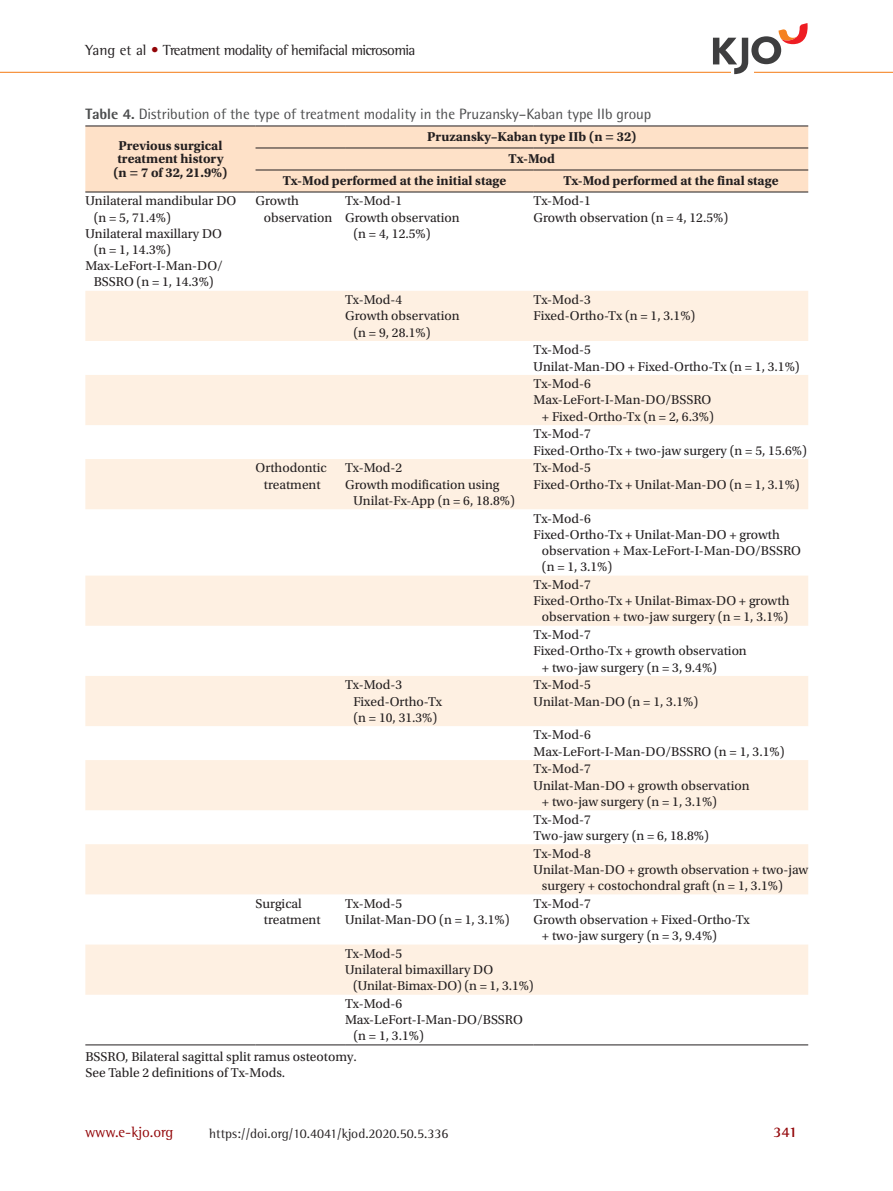
<style>
.page{position:relative;width:893px;height:1191px;background:#fff}
.page>*{position:absolute;margin:0;border:0;box-sizing:border-box;transform-origin:0 0}
.t1{font:15px "Rotis Semi Sans Std";color:#4b4c4d}
.t2{font:15px "Rotis Semi Serif Std";letter-spacing:-.04em;color:#231f20}
.t3{font:15px "Rotis Semi Serif Std";color:#920407}
.t4{font:700 15px "Rotis Semi Serif Std";color:#920407}
.t5{font:13.5px/16.2px "Utopia Std";color:#231f20}
.t6{font:700 13.5px/13.5px "Utopia Std";color:#231f20;text-align:center}
.t7{font:13.5px "Rotis Semi Serif Std";color:#231f20}
.s1{color:#920407}
.s2{font-weight:800}
</style>
<div class="page">
<hr style="left:0;top:72px;width:893px;height:1px;background:#f58220">
<svg style="left:713px;top:23px;width:95px;height:51px"></svg>
<div style="left:85px;top:127px;width:723px;height:65px;background:#fee1c8"></div>
<svg style="left:85px;top:291px;width:723px;height:703px;fill:#fef0e2"></svg>
<hr style="left:256px;top:170px;width:89px;height:1px;background:#231f20">
<hr style="left:345px;top:170px;width:189px;height:1px;background:#231f20">
<hr style="left:534px;top:170px;width:274px;height:1px;background:#231f20">
<hr style="left:256px;top:192px;width:89px;height:1px;background:#231f20">
<hr style="left:345px;top:192px;width:189px;height:1px;background:#231f20">
<hr style="left:534px;top:192px;width:274px;height:1px;background:#231f20">
<hr style="left:85px;top:1044px;width:171px;height:1px;background:#231f20">
<hr style="left:256px;top:1044px;width:89px;height:1px;background:#231f20">
<hr style="left:345px;top:1044px;width:189px;height:1px;background:#231f20">
<hr style="left:534px;top:1044px;width:274px;height:1px;background:#231f20">
<hr style="left:256px;top:126px;width:89px;height:1px;background:#231f20">
<hr style="left:345px;top:126px;width:189px;height:1px;background:#231f20">
<hr style="left:534px;top:126px;width:274px;height:1px;background:#231f20">
<hr style="left:256px;top:148px;width:89px;height:1px;background:#231f20">
<hr style="left:345px;top:148px;width:189px;height:1px;background:#231f20">
<hr style="left:534px;top:148px;width:274px;height:1px;background:#231f20">
<hr style="left:85px;top:126px;width:171px;height:1px;background:#231f20">
<hr style="left:85px;top:192px;width:171px;height:1px;background:#231f20">
<p class="t2" style="left:85px;top:41px;width:331px">Yang et al <span class="s1">•</span> Treatment modality of hemifacial microsomia</p>
<p class="t1" style="left:85px;top:105px;width:568px"><span class="s2">Table 4.</span> Distribution of the type of treatment modality in the Pruzansky–Kaban type IIb group</p>
<p class="t6" style="left:113px;top:139px;width:116px">Previous surgical treatment history (n = 7 of 32, 21.9%)</p>
<p class="t6" style="left:427px;top:130px;width:211px">Pruzansky–Kaban type IIb (n = 32)</p>
<p class="t6" style="left:509px;top:152px;width:48px">Tx-Mod</p>
<p class="t6" style="left:283px;top:174px;width:225px">Tx-Mod performed at the initial stage</p>
<p class="t6" style="left:563px;top:174px;width:217px">Tx-Mod performed at the final stage</p>
<p class="t5" style="left:85px;top:193px;width:153px">Unilateral mandibular DO</p>
<p class="t5" style="left:94px;top:209px;width:79px">(n = 5, 71.4%)</p>
<p class="t5" style="left:85px;top:225px;width:138px">Unilateral maxillary DO</p>
<p class="t5" style="left:94px;top:242px;width:79px">(n = 1, 14.3%)</p>
<p class="t5" style="left:85px;top:258px;width:139px">Max-LeFort-I-Man-DO/</p>
<p class="t5" style="left:94px;top:274px;width:122px">BSSRO (n = 1, 14.3%)</p>
<p class="t5" style="left:264px;top:193px;width:70px;text-indent:-8px">Growth observation</p>
<p class="t5" style="left:345px;top:193px;width:59px">Tx-Mod-1</p>
<p class="t5" style="left:345px;top:209px;width:116px">Growth observation</p>
<p class="t5" style="left:353px;top:225px;width:79px">(n = 4, 12.5%)</p>
<p class="t5" style="left:534px;top:193px;width:196px">Tx-Mod-1<br>Growth observation (n = 4, 12.5%)</p>
<p class="t5" style="left:345px;top:292px;width:59px">Tx-Mod-4</p>
<p class="t5" style="left:345px;top:308px;width:116px">Growth observation</p>
<p class="t5" style="left:353px;top:324px;width:79px">(n = 9, 28.1%)</p>
<p class="t5" style="left:256px;top:460px;width:73px;text-align:center">Orthodontic treatment</p>
<p class="t5" style="left:345px;top:460px;width:59px">Tx-Mod-2</p>
<p class="t5" style="left:345px;top:476px;width:156px">Growth modification using</p>
<p class="t5" style="left:353px;top:492px;width:163px">Unilat-Fx-App (n = 6, 18.8%)</p>
<p class="t5" style="left:534px;top:292px;width:163px">Tx-Mod-3<br>Fixed-Ortho-Tx (n = 1, 3.1%)</p>
<p class="t5" style="left:534px;top:342px;width:268px">Tx-Mod-5<br>Unilat-Man-DO + Fixed-Ortho-Tx (n = 1, 3.1%)</p>
<p class="t5" style="left:534px;top:376px;width:59px">Tx-Mod-6</p>
<p class="t5" style="left:534px;top:392px;width:179px">Max-LeFort-I-Man-DO/BSSRO</p>
<p class="t5" style="left:542px;top:408px;width:173px">+ Fixed-Ortho-Tx (n = 2, 6.3%)</p>
<p class="t5" style="left:534px;top:426px;width:275px">Tx-Mod-7<br>Fixed-Ortho-Tx + two-jaw surgery (n = 5, 15.6%)</p>
<p class="t5" style="left:534px;top:460px;width:268px">Tx-Mod-5<br>Fixed-Ortho-Tx + Unilat-Man-DO (n = 1, 3.1%)</p>
<p class="t5" style="left:534px;top:510px;width:59px">Tx-Mod-6</p>
<p class="t5" style="left:534px;top:526px;width:248px">Fixed-Ortho-Tx + Unilat-Man-DO + growth</p>
<p class="t5" style="left:542px;top:543px;width:261px">observation + Max-LeFort-I-Man-DO/BSSRO</p>
<p class="t5" style="left:542px;top:559px;width:72px">(n = 1, 3.1%)</p>
<p class="t5" style="left:534px;top:577px;width:59px">Tx-Mod-7</p>
<p class="t5" style="left:534px;top:593px;width:257px">Fixed-Ortho-Tx + Unilat-Bimax-DO + growth</p>
<p class="t5" style="left:542px;top:609px;width:248px">observation + two-jaw surgery (n = 1, 3.1%)</p>
<p class="t5" style="left:534px;top:627px;width:59px">Tx-Mod-7</p>
<p class="t5" style="left:534px;top:643px;width:215px">Fixed-Ortho-Tx + growth observation</p>
<p class="t5" style="left:542px;top:659px;width:177px">+ two-jaw surgery (n = 3, 9.4%)</p>
<p class="t5" style="left:353px;top:677px;width:90px;text-indent:-8px">Tx-Mod-3<br>Fixed-Ortho-Tx (n = 10, 31.3%)</p>
<p class="t5" style="left:534px;top:677px;width:166px">Tx-Mod-5<br>Unilat-Man-DO (n = 1, 3.1%)</p>
<p class="t5" style="left:534px;top:727px;width:252px">Tx-Mod-6<br>Max-LeFort-I-Man-DO/BSSRO (n = 1, 3.1%)</p>
<p class="t5" style="left:534px;top:761px;width:59px">Tx-Mod-7</p>
<p class="t5" style="left:534px;top:777px;width:217px">Unilat-Man-DO + growth observation</p>
<p class="t5" style="left:542px;top:793px;width:177px">+ two-jaw surgery (n = 1, 3.1%)</p>
<p class="t5" style="left:534px;top:811px;width:177px">Tx-Mod-7<br>Two-jaw surgery (n = 6, 18.8%)</p>
<p class="t5" style="left:534px;top:845px;width:59px">Tx-Mod-8</p>
<p class="t5" style="left:534px;top:861px;width:276px">Unilat-Man-DO + growth observation + two-jaw</p>
<p class="t5" style="left:542px;top:877px;width:242px">surgery + costochondral graft (n = 1, 3.1%)</p>
<p class="t5" style="left:264px;top:895px;width:58px;text-indent:-8px">Surgical treatment</p>
<p class="t5" style="left:345px;top:895px;width:166px">Tx-Mod-5<br>Unilat-Man-DO (n = 1, 3.1%)</p>
<p class="t5" style="left:534px;top:895px;width:59px">Tx-Mod-7</p>
<p class="t5" style="left:534px;top:911px;width:218px">Growth observation + Fixed-Ortho-Tx</p>
<p class="t5" style="left:542px;top:928px;width:177px">+ two-jaw surgery (n = 3, 9.4%)</p>
<p class="t5" style="left:345px;top:945px;width:59px">Tx-Mod-5</p>
<p class="t5" style="left:345px;top:962px;width:150px">Unilateral bimaxillary DO</p>
<p class="t5" style="left:353px;top:978px;width:182px">(Unilat-Bimax-DO) (n = 1, 3.1%)</p>
<p class="t5" style="left:345px;top:995px;width:59px">Tx-Mod-6</p>
<p class="t5" style="left:345px;top:1012px;width:179px">Max-LeFort-I-Man-DO/BSSRO</p>
<p class="t5" style="left:353px;top:1028px;width:72px">(n = 1, 3.1%)</p>
<p class="t5" style="left:85px;top:1048px;width:273px">BSSRO, Bilateral sagittal split ramus osteotomy.<br>See Table 2 definitions of Tx-Mods.</p>
<p class="t3" style="left:85px;top:1122px;width:90px">www.e-kjo.org</p>
<p class="t7" style="left:209px;top:1125px;width:241px">https://doi.org/10.4041/kjod.2020.50.5.336</p>
<p class="t4" style="left:773px;top:1122px;width:26px">341</p>
</div>
